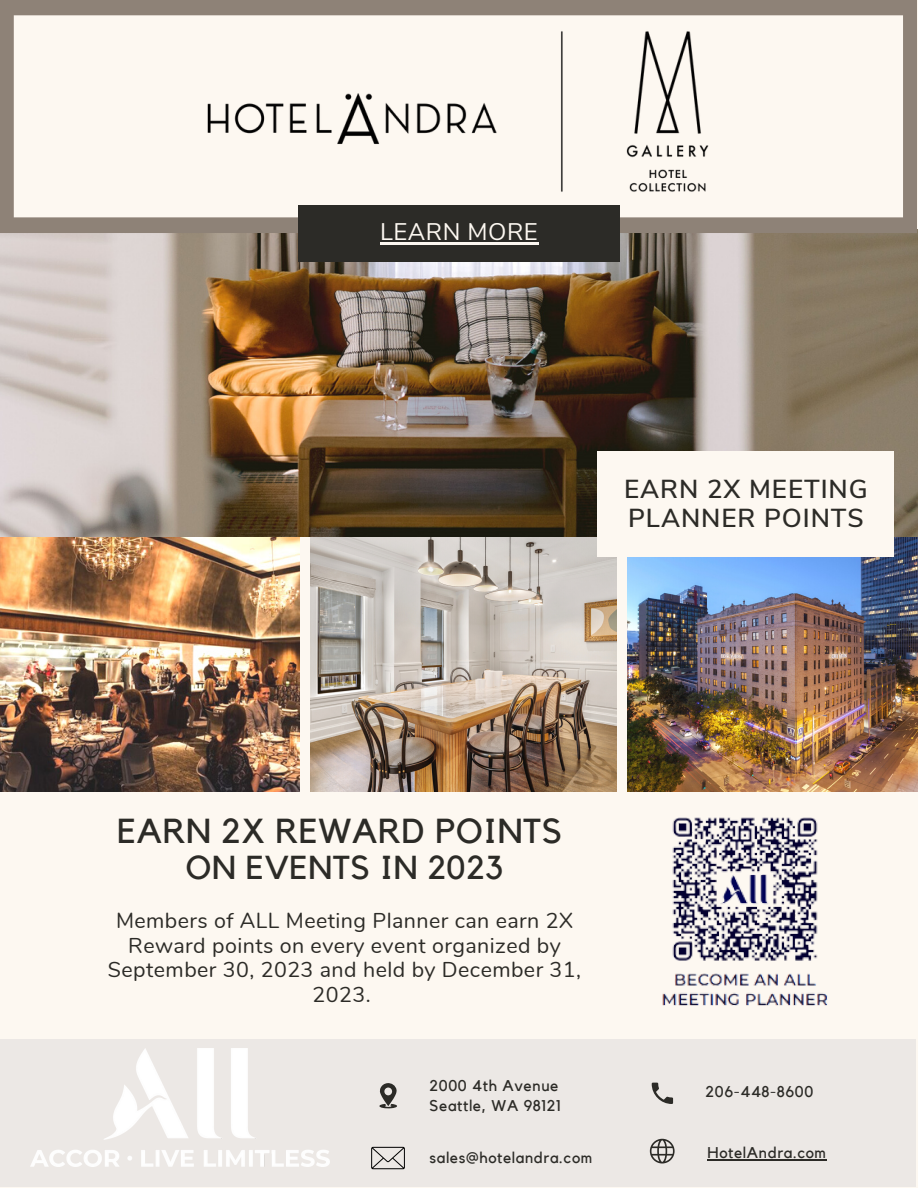
<style>
.page{position:relative;width:918px;height:1188px;background:#fdf8f1}
.page>*{position:absolute;margin:0;border:0;box-sizing:border-box;transform-origin:0 0}
.t1{font:34.5px "Kollektif";letter-spacing:.02em;color:#2c2b27}
.t2{font:33px "Kollektif";letter-spacing:.02em;color:#2c2b27}
.t3{font:600 25.95px/28.2px "Nunito Sans";letter-spacing:.035em;color:#2c2b27}
.t4{font:24px "Nunito Sans";letter-spacing:.02em;color:#fdf8f1}
.t5{font:21.45px/24.8px "Nunito";letter-spacing:.02em;color:#2c2b27;text-align:center}
.t6{font:15.45px/20.1px "Kollektif";letter-spacing:.04em;color:#2c2b27}
</style>
<div class="page">
<img style="left:310px;top:537px;width:306px;height:254px">
<img style="left:628px;top:537px;width:290px;height:254px">
<img style="left:0;top:537px;width:299px;height:254px">
<img style="left:0;top:230px;width:918px;height:307px">
<div style="left:0;top:1039px;width:916px;height:148px;background:#ece8e5"></div>
<svg style="left:652px;top:1083px;width:21px;height:21px"></svg>
<svg style="left:379px;top:1083px;width:18px;height:25px"></svg>
<div style="left:597px;top:451px;width:297px;height:106px;background:#fdf8f1"></div>
<svg style="left:650px;top:1139px;width:25px;height:25px"></svg>
<img style="left:30px;top:1049px;width:299px;height:118px">
<svg style="left:371px;top:1147px;width:34px;height:22px"></svg>
<img style="left:662px;top:817px;width:166px;height:189px">
<hr style="left:708px;top:1159px;width:119px;height:1px;background:#2c2b27">
<svg style="left:0;top:0;width:917px;height:233px"></svg>
<div style="left:298px;top:205px;width:322px;height:56px;background:#2c2b27"></div>
<hr style="left:380px;top:243px;width:158px;height:2px;background:#fdf8f1">
<p class="t4" style="left:380px;top:216px;width:159px">LEARN MORE</p>
<p class="t3" style="left:624px;top:476px;width:245px">EARN 2X MEETING<br>PLANNER POINTS</p>
<h1 class="t1" style="left:117px;top:815px;width:447px">EARN 2X REWARD POINTS</h1>
<h2 class="t2" style="left:186px;top:852px;width:319px">ON EVENTS IN 2023</h2>
<p class="t5" style="left:108px;top:908px;width:475px">Members of ALL Meeting Planner can earn 2X<br>Reward points on every event organized by<br>September 30, 2023 and held by December 31,<br>2023.</p>
<p class="t6" style="left:430px;top:1076px;width:133px">2000 4th Avenue<br>Seattle, WA 98121</p>
<p class="t6" style="left:430px;top:1148px;width:164px">sales@hotelandra.com</p>
<p class="t6" style="left:706px;top:1082px;width:109px">206-448-8600</p>
<p class="t6" style="left:708px;top:1143px;width:120px">HotelAndra.com</p>
</div>
